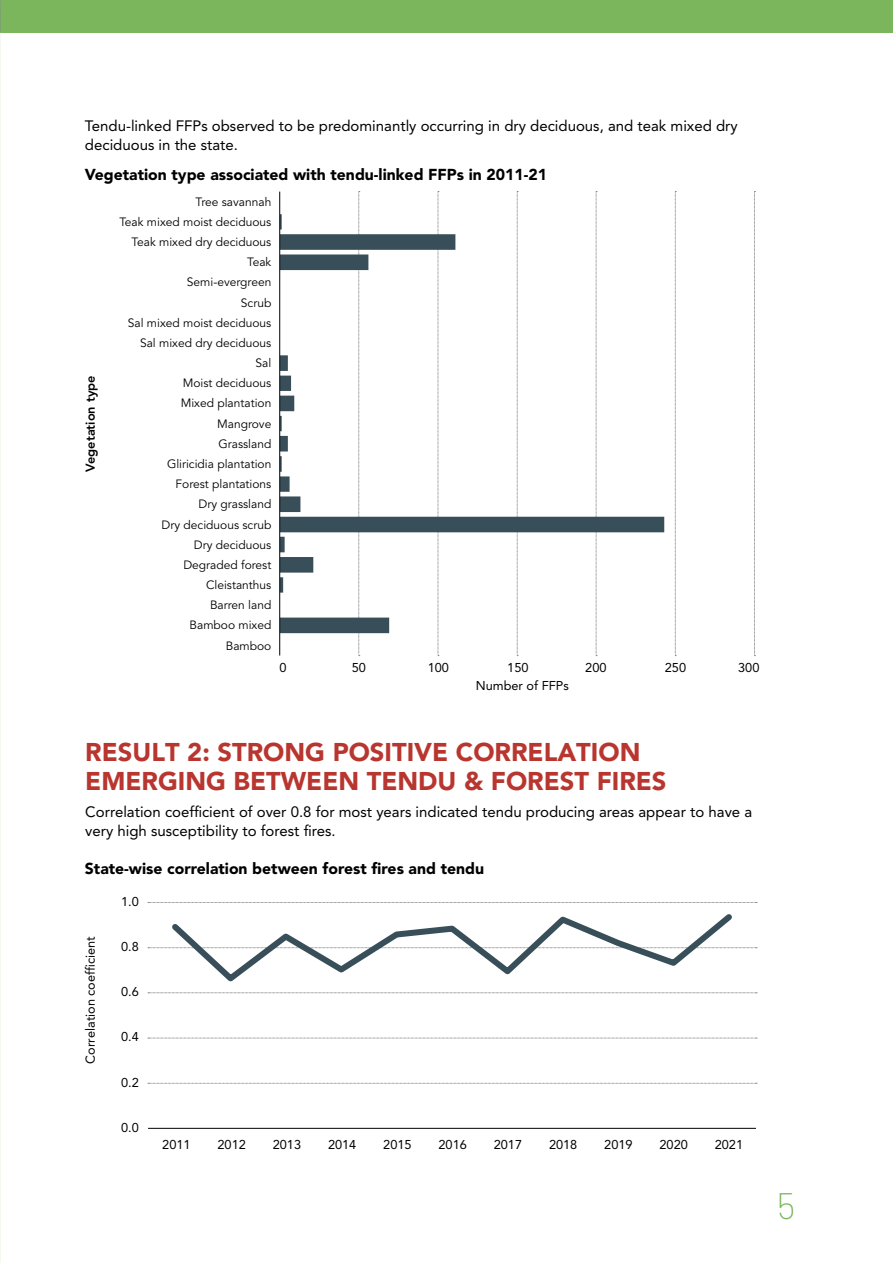
<style>
.page{position:relative;width:893px;height:1263px;background:#fff}
.page>*{position:absolute;margin:0;border:0;box-sizing:border-box;transform-origin:0 0}
.t1{font:200 36px "Barlow";color:#7cb65c}
.t2{font:900 25.5px/28.5px "Avenir LT Std";color:#b8362f}
.t3{font:900 15.75px "Avenir LT Std";color:#000}
.t4{font:15px/18.8px "Avenir LT Std";color:#000}
.t5{font:12.75px "Avenir LT Std";color:#000}
.t6{font:800 12.75px "Avenir LT Std";color:#000}
.t7{font:12px/20.1px "Avenir LT Std";color:#000;text-align:right}
</style>
<div class="page">
<div style="left:0;top:0;width:893px;height:32px;background:#7cb65c"></div>
<svg style="left:358px;top:191px;width:2px;height:465px"></svg>
<svg style="left:438px;top:191px;width:1px;height:465px"></svg>
<svg style="left:517px;top:191px;width:1px;height:465px"></svg>
<svg style="left:596px;top:191px;width:1px;height:465px"></svg>
<svg style="left:675px;top:191px;width:1px;height:465px"></svg>
<svg style="left:754px;top:191px;width:1px;height:465px"></svg>
<svg style="left:280px;top:214px;width:384px;height:419px"></svg>
<hr style="left:279px;top:192px;width:1px;height:463px;background:#000">
<svg style="left:148px;top:1083px;width:609px;height:1px"></svg>
<svg style="left:148px;top:1038px;width:609px;height:1px"></svg>
<svg style="left:148px;top:992px;width:609px;height:1px"></svg>
<svg style="left:148px;top:902px;width:609px;height:1px"></svg>
<hr style="left:148px;top:1128px;width:608px;height:1px;background:#000">
<svg style="left:148px;top:914px;width:609px;height:68px"></svg>
<p class="t4" style="left:85px;top:117px;width:654px">Tendu-linked FFPs observed to be predominantly occurring in dry deciduous, and teak mixed dry deciduous in the state.</p>
<h3 class="t3" style="left:85px;top:165px;width:464px">Vegetation type associated with tendu-linked FFPs in 2011-21</h3>
<p class="t6" style="left:83px;top:472px;width:98px;rotate:-90deg">Vegetation type</p>
<p class="t7" style="left:119px;top:192px;width:154px">Tree savannah<br>Teak mixed moist deciduous<br>Teak mixed dry deciduous<br>Teak<br>Semi-evergreen<br>Scrub<br>Sal mixed moist deciduous<br>Sal mixed dry deciduous<br>Sal<br>Moist deciduous<br>Mixed plantation<br>Mangrove<br>Grassland<br>Gliricidia plantation<br>Forest plantations<br>Dry grassland<br>Dry deciduous scrub<br>Dry deciduous<br>Degraded forest<br>Cleistanthus<br>Barren land<br>Bamboo mixed<br>Bamboo</p>
<p class="t5" style="left:279px;top:660px;width:9px">0</p>
<p class="t5" style="left:352px;top:660px;width:16px">50</p>
<p class="t5" style="left:428px;top:660px;width:23px">100</p>
<p class="t5" style="left:507px;top:660px;width:23px">150</p>
<p class="t5" style="left:585px;top:660px;width:23px">200</p>
<p class="t5" style="left:665px;top:660px;width:23px">250</p>
<p class="t5" style="left:738px;top:660px;width:23px">300</p>
<p class="t5" style="left:476px;top:679px;width:95px">Number of FFPs</p>
<h2 class="t2" style="left:85px;top:738px;width:583px">Result 2: Strong positive correlation emerging between tendu &amp; forest fires</h2>
<p class="t4" style="left:85px;top:802px;width:668px">Correlation coefficient of over 0.8 for most years indicated tendu producing areas appear to have a very high susceptibility to forest fires.</p>
<h3 class="t3" style="left:85px;top:859px;width:401px">State-wise correlation between forest fires and tendu</h3>
<p class="t5" style="left:83px;top:1063px;width:129px;rotate:-90deg">Correlation coefficient</p>
<p class="t5" style="left:121px;top:894px;width:19px">1.0</p>
<p class="t5" style="left:121px;top:939px;width:19px">0.8</p>
<p class="t5" style="left:121px;top:984px;width:19px">0.6</p>
<p class="t5" style="left:121px;top:1029px;width:19px">0.4</p>
<p class="t5" style="left:121px;top:1075px;width:19px">0.2</p>
<p class="t5" style="left:121px;top:1120px;width:19px">0.0</p>
<p class="t5" style="left:162px;top:1137px;width:30px">2011</p>
<p class="t5" style="left:217px;top:1137px;width:30px">2012</p>
<p class="t5" style="left:273px;top:1137px;width:30px">2013</p>
<p class="t5" style="left:328px;top:1137px;width:30px">2014</p>
<p class="t5" style="left:383px;top:1137px;width:30px">2015</p>
<p class="t5" style="left:438px;top:1137px;width:30px">2016</p>
<p class="t5" style="left:494px;top:1137px;width:30px">2017</p>
<p class="t5" style="left:549px;top:1137px;width:30px">2018</p>
<p class="t5" style="left:604px;top:1137px;width:30px">2019</p>
<p class="t5" style="left:659px;top:1137px;width:30px">2020</p>
<p class="t5" style="left:715px;top:1137px;width:30px">2021</p>
<h1 class="t1" style="left:777px;top:1180px;width:20px">5</h1>
</div>
